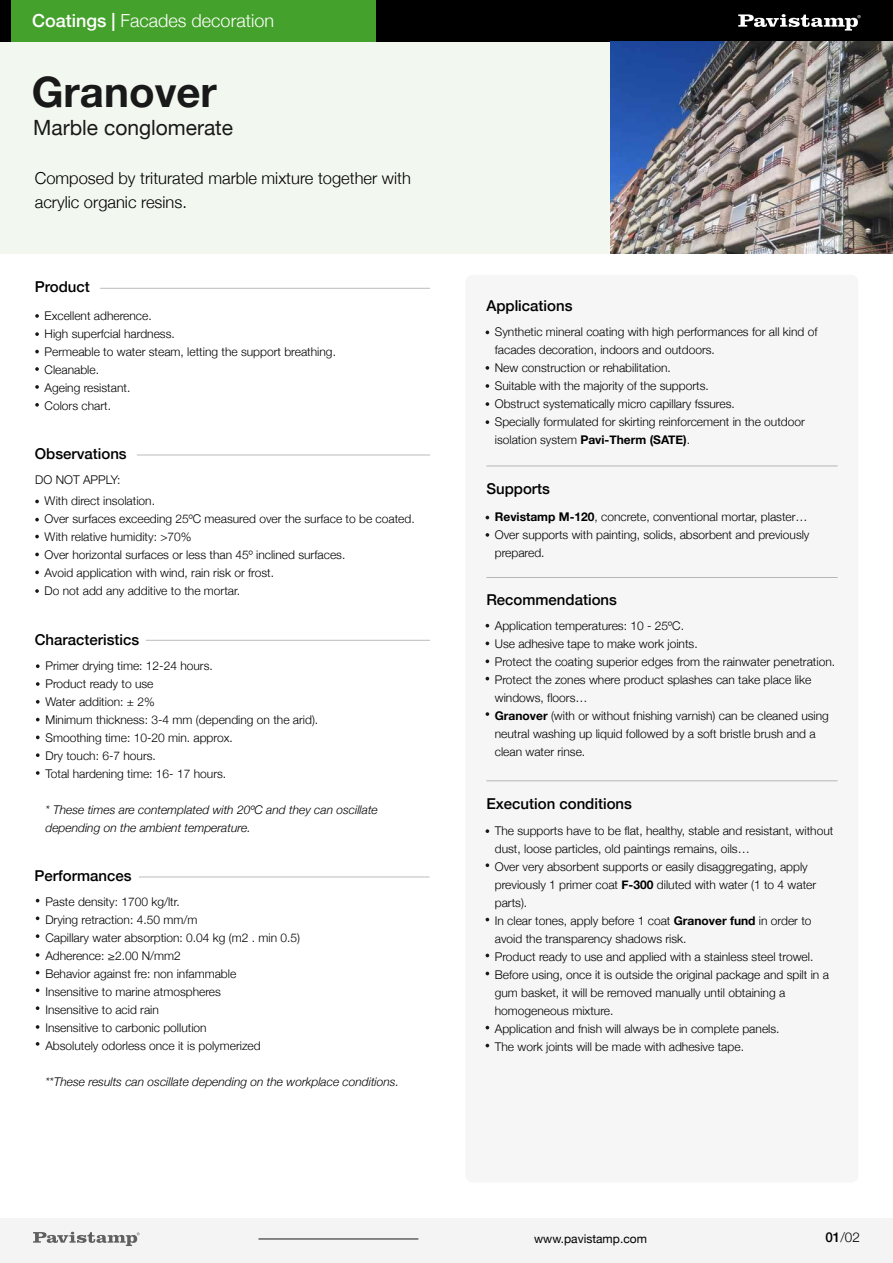
<style>
.page{position:relative;width:893px;height:1263px;background:#fff}
.page>*{position:absolute;margin:0;border:0;box-sizing:border-box;transform-origin:0 0}
.t1{font:700 42px "Helvetica Neue";color:#191919}
.t2{font:21px "Helvetica Neue";color:#191919}
.t3{font:300 18px "Helvetica Neue";color:#fff}
.t4{font:300 16.5px/24px "Helvetica Neue";color:#000}
.t5{font:500 15px "Helvetica Neue";color:#000}
.t6{font:300 13.5px "Helvetica Neue";color:#000}
.t7{font:300 12px/18px "Helvetica Neue";color:#000}
.t8{font:italic 300 12px/18px "Helvetica Neue";color:#000}
.t9{font:12px "Helvetica Neue";color:#000}
.s1{font-weight:500}
.s2{font-weight:700}
</style>
<div class="page">
<div style="left:0;top:1218px;width:893px;height:45px;background:#f4f4f4"></div>
<div style="left:465px;top:275px;width:393px;height:907px;background:#f4f4f4;border-radius:7px"></div>
<div style="left:0;top:41px;width:615px;height:212px;background:#f2f8f0"></div>
<div style="left:0;top:0;width:376px;height:41px;background:#44a12b"></div>
<div style="left:376px;top:0;width:517px;height:41px;background:#000"></div>
<svg style="left:738px;top:14px;width:123px;height:17px"></svg>
<div style="left:0;top:0;width:11px;height:41px;background:#000"></div>
<hr style="left:139px;top:876px;width:291px;height:1px;background:#191919">
<hr style="left:100px;top:288px;width:330px;height:1px;background:#191919">
<svg style="left:35px;top:314px;width:4px;height:4px"></svg>
<svg style="left:36px;top:916px;width:3px;height:4px"></svg>
<svg style="left:36px;top:934px;width:3px;height:4px"></svg>
<svg style="left:36px;top:953px;width:3px;height:4px"></svg>
<svg style="left:36px;top:988px;width:3px;height:4px"></svg>
<svg style="left:36px;top:1006px;width:3px;height:4px"></svg>
<svg style="left:36px;top:1025px;width:3px;height:4px"></svg>
<hr style="left:486px;top:466px;width:352px;height:1px;background:#191919">
<hr style="left:486px;top:577px;width:352px;height:1px;background:#191919">
<hr style="left:486px;top:780px;width:352px;height:1px;background:#191919">
<svg style="left:36px;top:1042px;width:3px;height:4px"></svg>
<hr style="left:146px;top:640px;width:284px;height:1px;background:#191919">
<svg style="left:36px;top:664px;width:4px;height:4px"></svg>
<svg style="left:486px;top:366px;width:3px;height:4px"></svg>
<svg style="left:486px;top:384px;width:3px;height:4px"></svg>
<svg style="left:486px;top:402px;width:3px;height:4px"></svg>
<svg style="left:486px;top:420px;width:3px;height:4px"></svg>
<svg style="left:486px;top:829px;width:3px;height:4px"></svg>
<svg style="left:486px;top:863px;width:3px;height:4px"></svg>
<svg style="left:486px;top:659px;width:3px;height:4px"></svg>
<svg style="left:486px;top:712px;width:3px;height:4px"></svg>
<svg style="left:486px;top:533px;width:3px;height:4px"></svg>
<svg style="left:36px;top:682px;width:4px;height:4px"></svg>
<svg style="left:36px;top:700px;width:4px;height:4px"></svg>
<svg style="left:36px;top:718px;width:4px;height:3px"></svg>
<svg style="left:36px;top:735px;width:4px;height:4px"></svg>
<svg style="left:36px;top:753px;width:4px;height:4px"></svg>
<svg style="left:36px;top:771px;width:4px;height:4px"></svg>
<svg style="left:35px;top:332px;width:4px;height:4px"></svg>
<svg style="left:35px;top:367px;width:4px;height:4px"></svg>
<svg style="left:35px;top:350px;width:4px;height:3px"></svg>
<svg style="left:35px;top:403px;width:4px;height:4px"></svg>
<svg style="left:35px;top:385px;width:4px;height:4px"></svg>
<svg style="left:33px;top:1232px;width:107px;height:14px"></svg>
<hr style="left:258px;top:1239px;width:160px;height:1px;background:#191919">
<img style="left:611px;top:41px;width:282px;height:212px">
<hr style="left:137px;top:455px;width:293px;height:1px;background:#191919">
<svg style="left:35px;top:500px;width:4px;height:3px"></svg>
<svg style="left:35px;top:518px;width:4px;height:3px"></svg>
<svg style="left:35px;top:535px;width:4px;height:3px"></svg>
<svg style="left:35px;top:589px;width:4px;height:4px"></svg>
<svg style="left:35px;top:570px;width:4px;height:4px"></svg>
<svg style="left:35px;top:553px;width:4px;height:3px"></svg>
<h3 class="t3" style="left:32px;top:6px;width:243px"><span class="s1">Coatings |</span> Facades decoration</h3>
<h1 class="t1" style="left:32px;top:59px;width:187px">Granover</h1>
<h2 class="t2" style="left:33px;top:113px;width:201px">Marble conglomerate</h2>
<h3 class="t4" style="left:35px;top:165px;width:378px">Composed by triturated marble mixture together with acrylic organic resins.</h3>
<p class="t5" style="left:35px;top:275px;width:57px">Product</p>
<p class="t7" style="left:45px;top:306px;width:293px">Excellent adherence.<br>High superfcial hardness.<br>Permeable to water steam, letting the support breathing.<br>Cleanable.<br>Ageing resistant.<br>Colors chart.</p>
<p class="t5" style="left:35px;top:442px;width:93px">Observations</p>
<p class="t7" style="left:45px;top:491px;width:372px">With direct insolation.<br>Over surfaces exceeding 25ºC measured over the surface to be coated.<br>With relative humidity: &gt;70%<br>Over horizontal surfaces or less than 45º inclined surfaces.<br>Avoid application with wind, rain risk or frost.<br>Do not add any additive to the mortar.</p>
<p class="t7" style="left:35px;top:470px;width:87px">DO NOT APPLY:</p>
<p class="t5" style="left:35px;top:627px;width:106px">Characteristics</p>
<p class="t7" style="left:45px;top:656px;width:274px">Primer drying time: 12-24 hours.<br>Product ready to use<br>Water addition: ± 2%<br>Minimum thickness: 3-4 mm (depending on the arid).<br>Smoothing time: 10-20 min. approx.<br>Dry touch: 6-7 hours.<br>Total hardening time: 16- 17 hours.</p>
<p class="t8" style="left:45px;top:800px;width:334px">* These times are contemplated with 20ºC and they can oscillate depending on the ambient temperature.</p>
<p class="t5" style="left:35px;top:864px;width:98px">Performances</p>
<p class="t7" style="left:45px;top:892px;width:256px">Paste density: 1700 kg/ltr.<br>Drying retraction: 4.50 mm/m<br>Capillary water absorption: 0.04 kg (m2 . min 0.5)<br>Adherence: ≥2.00 N/mm2<br>Behavior against fre: non infammable<br>Insensitive to marine atmospheres<br>Insensitive to acid rain<br>Insensitive to carbonic pollution<br>Absolutely odorless once it is polymerized</p>
<p class="t8" style="left:45px;top:1072px;width:355px">**These results can oscillate depending on the workplace conditions.</p>
<p class="t5" style="left:486px;top:293px;width:88px">Applications</p>
<p class="t7" style="left:495px;top:322px;width:324px">Synthetic mineral coating with high performances for all kind of facades decoration, indoors and outdoors.<br>New construction or rehabilitation.<br>Suitable with the majority of the supports.<br>Obstruct systematically micro capillary fssures.<br>Specially formulated for skirting reinforcement in the outdoor isolation system <span class="s2">Pavi-Therm (SATE)</span>.</p>
<p class="t5" style="left:486px;top:476px;width:65px">Supports</p>
<p class="t7" style="left:495px;top:507px;width:316px"><span class="s2">Revistamp M-120</span>, concrete, conventional mortar, plaster…<br>Over supports with painting, solids, absorbent and previously prepared.</p>
<p class="t5" style="left:486px;top:587px;width:132px">Recommendations</p>
<p class="t7" style="left:495px;top:616px;width:342px">Application temperatures: 10 - 25ºC.<br>Use adhesive tape to make work joints.<br>Protect the coating superior edges from the rainwater penetration.<br>Protect the zones where product splashes can take place like windows, floors…<br><span class="s2">Granover</span> (with or without fnishing varnish) can be cleaned using neutral washing up liquid followed by a soft bristle brush and a clean water rinse.</p>
<p class="t5" style="left:486px;top:792px;width:147px">Execution conditions</p>
<p class="t7" style="left:495px;top:821px;width:340px">The supports have to be flat, healthy, stable and resistant, without dust, loose particles, old paintings remains, oils…<br>Over very absorbent supports or easily disaggregating, apply previously 1 primer coat <span class="s2">F-300</span> diluted with water (1 to 4 water parts).<br>In clear tones, apply before 1 coat <span class="s2">Granover fund</span> in order to avoid the transparency shadows risk.<br>Product ready to use and applied with a stainless steel trowel.<br>Before using, once it is outside the original package and spilt in a gum basket, it will be removed manually until obtaining a homogeneous mixture.<br>Application and fnish will always be in complete panels.<br>The work joints will be made with adhesive tape.</p>
<p class="t9" style="left:534px;top:1230px;width:114px">www.pavistamp.com</p>
<p class="t6" style="left:825px;top:1226px;width:36px"><span class="s1">01</span>/02</p>
</div>
